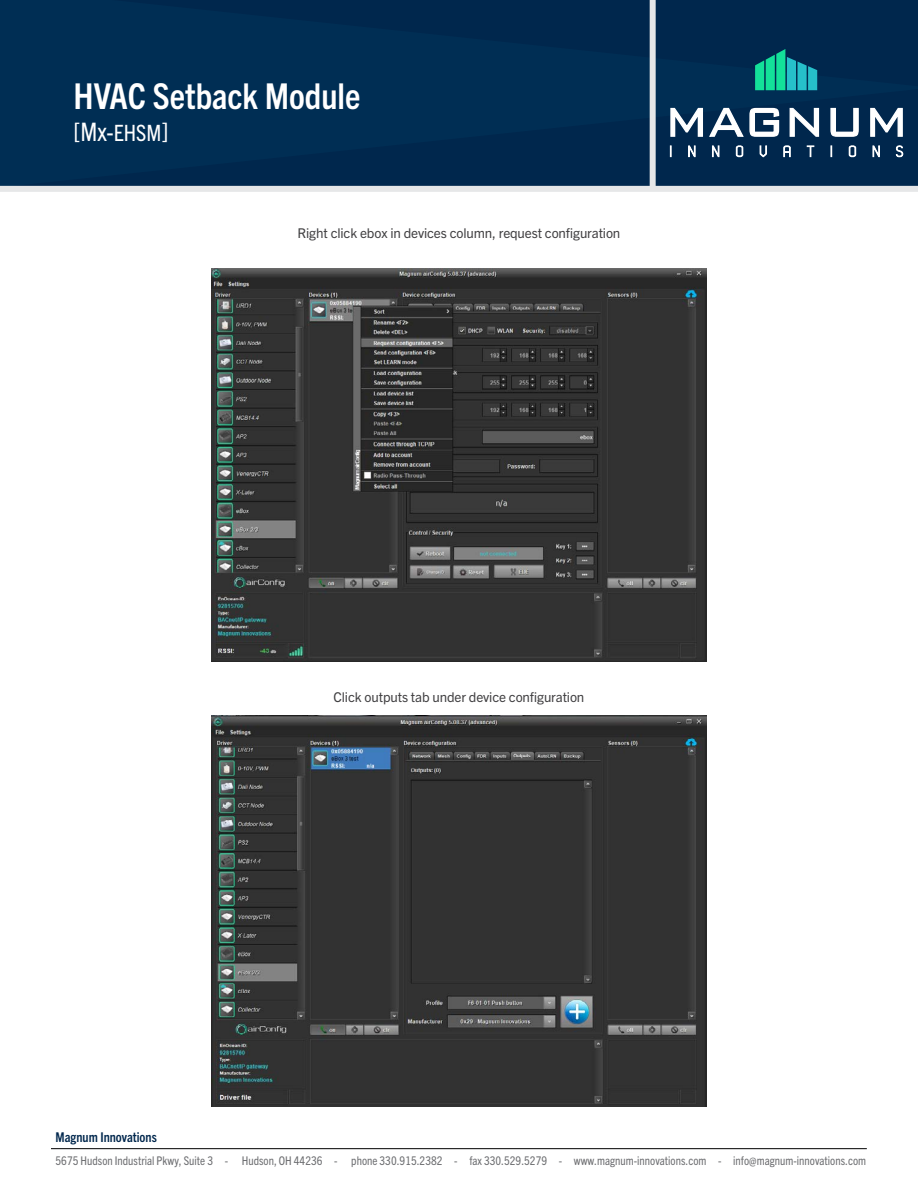
<style>
.page{position:relative;width:918px;height:1188px;background:#fff}
.page>*{position:absolute;margin:0;border:0;box-sizing:border-box;transform-origin:0 0}
.t1{font:700 condensed 35.7px "Trade Gothic Next LT Pro";color:#fff}
.t2{font:condensed 25.5px "Trade Gothic Next LT Pro";color:#fff}
.t3{font:13.5px "Trade Gothic Next LT Pro";letter-spacing:-.01em;color:#414042}
.t4{font:700 condensed 13.5px "Trade Gothic Next LT Pro";color:#00274d}
.t5{font:condensed 12px "Trade Gothic Next LT Pro";letter-spacing:.005em;color:#6d6e71}
.s1{font-size:22.5px}
</style>
<div class="page">
<hr style="left:51px;top:1148px;width:816px;height:1px;background:#000">
<div style="left:0;top:0;width:918px;height:186px;background:#002e54"></div>
<div style="left:650px;top:0;width:6px;height:190px;background:#e6e7e8"></div>
<div style="left:0;top:186px;width:918px;height:6px;background:#e6e7e8"></div>
<svg style="left:670px;top:105px;width:234px;height:33px"></svg>
<svg style="left:670px;top:145px;width:233px;height:12px;background:#2c4c6c"></svg>
<svg style="left:755px;top:49px;width:62px;height:41px;background:#11948b"></svg>
<img style="left:212px;top:268px;width:494px;height:394px">
<img style="left:212px;top:715px;width:494px;height:392px">
<h1 class="t1" style="left:74px;top:72px;width:289px">HVAC Setback Module</h1>
<h2 class="t2" style="left:74px;top:114px;width:96px">[Mx-<span class="s1">EHSM</span>]</h2>
<p class="t3" style="left:298px;top:224px;width:324px">Right click ebox in devices column, request configuration</p>
<p class="t3" style="left:334px;top:688px;width:252px">Click outputs tab under device configuration</p>
<p class="t4" style="left:56px;top:1128px;width:103px">Magnum Innovations</p>
<p class="t5" style="left:56px;top:1152px;width:812px">5675 Hudson Industrial Pkwy, Suite 3 - Hudson, OH 44236 - phone 330.915.2382 - fax 330.529.5279 - www.magnum-innovations.com - info@magnum-innovations.com</p>
</div>
